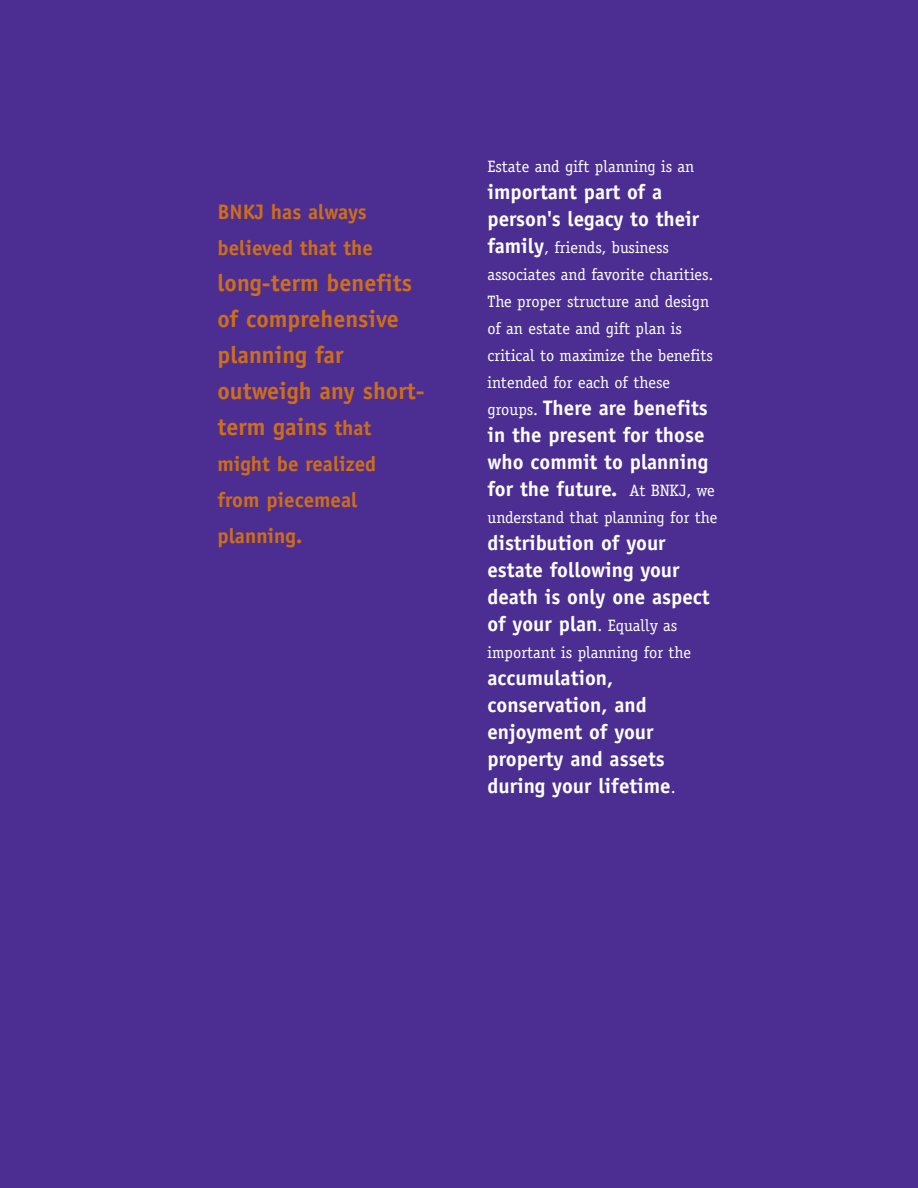
<style>
.page{position:relative;width:918px;height:1188px;background:#4c2e92}
.page>*{position:absolute;margin:0;border:0;box-sizing:border-box;transform-origin:0 0}
.t1{font:700 24px/36px "Officina Sans";color:#ce6e18}
.t2{font:700 21px/27px "Officina Sans";color:#fff}
.t3{font:700 21px/36px "Officina Sans";color:#ce6e18}
.t4{font:16.5px/27px "Officina Serif";color:#fff}
.s1{font-size:21px}
.s2{font-family:"Officina Sans";font-weight:700;font-size:21px}
.s3{font-family:"Officina Serif";font-weight:400;font-size:16.5px}
</style>
<div class="page">
<p class="t3" style="left:218px;top:196px;width:157px">BNKJ has always believed that the</p>
<p class="t1" style="left:218px;top:267px;width:209px">long-term benefits of comprehensive planning far outweigh any short&shy;term gains <span class="s1">that</span></p>
<p class="t3" style="left:218px;top:448px;width:160px">might be realized from piecemeal planning.</p>
<p class="t4" style="left:488px;top:154px;width:208px">Estate and gift planning is an</p>
<p class="t2" style="left:488px;top:180px;width:213px">important part of a person's legacy to their</p>
<p class="t4" style="left:488px;top:235px;width:227px"><span class="s2">family</span>, friends, business associates and favorite charities.<br>The proper structure and design of an estate and gift plan is critical to maximize the benefits intended for each of these</p>
<p class="t2" style="left:487px;top:396px;width:229px"><span class="s3">groups.</span> There are benefits in the present for those who commit to planning for the future. <span class="s3">At BNKJ, we</span></p>
<p class="t4" style="left:487px;top:505px;width:231px">understand that planning for the</p>
<p class="t2" style="left:488px;top:531px;width:224px">distribution of your estate following your death is only one aspect of your plan<span class="s3">. Equally as</span></p>
<p class="t4" style="left:488px;top:640px;width:205px">important is planning for the</p>
<p class="t2" style="left:488px;top:666px;width:190px">accumulation, conservation, and enjoyment of your property and assets during your lifetime<span class="s3">.</span></p>
</div>
